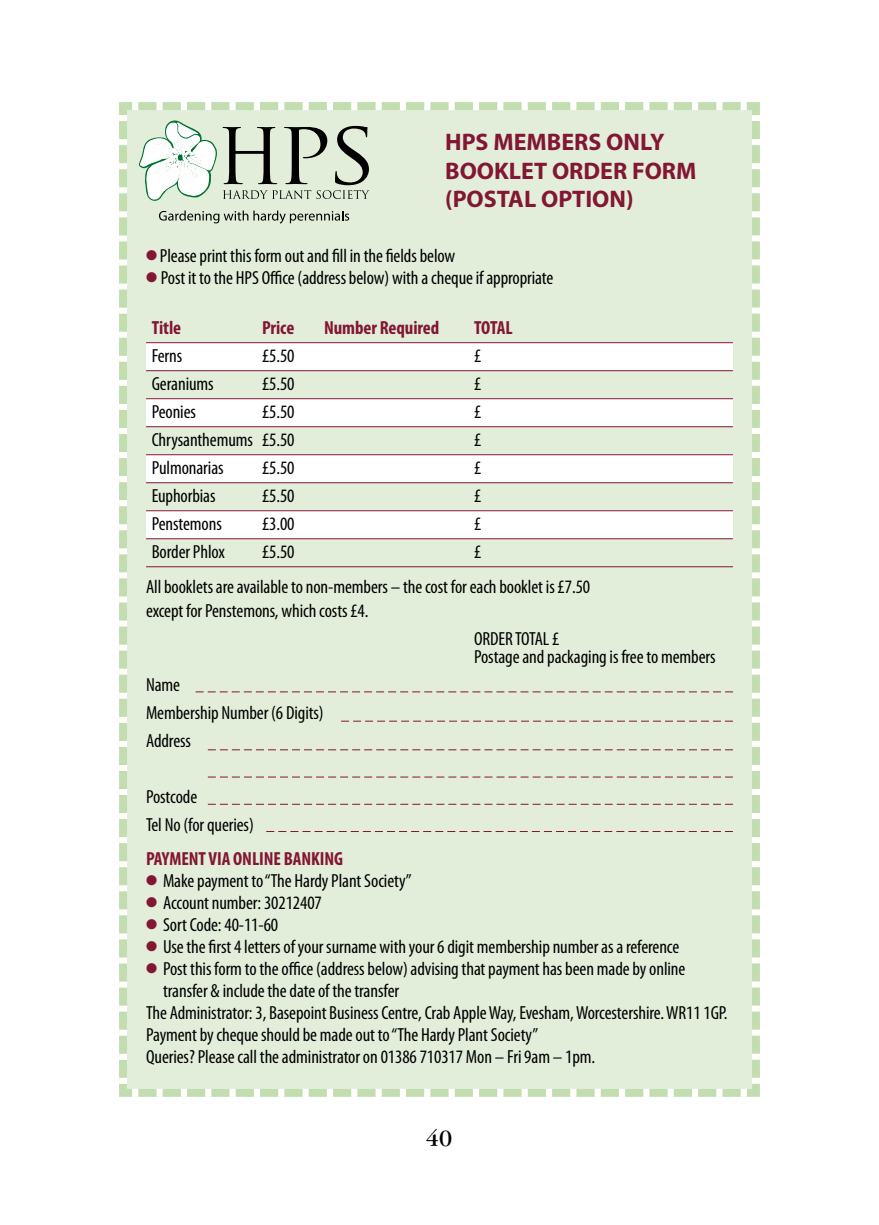
<style>
.page{position:relative;width:879px;height:1225px;background:#fff}
.page>*{position:absolute;margin:0;border:0;box-sizing:border-box;transform-origin:0 0}
.t1{font:700 24px/28.8px "Myriad Pro";color:#821633}
.t2{font:24px "Garamond IT Cby BT";color:#000}
.text{font:condensed 19px/22px "Myriad Pro";letter-spacing:-.005em;color:#000}
.text-2{font:700 condensed 19px "Myriad Pro";letter-spacing:-.005em;color:#821633}
.s1{color:#821633}
</style>
<div class="page">
<div style="left:119px;top:102px;width:641px;height:995px;background:#e2eeda"></div>
<svg style="left:139px;top:120px;width:230px;height:81px"></svg>
<svg style="left:159px;top:210px;width:190px;height:14px;background:#b4bdad"></svg>
<div style="left:146px;top:342px;width:587px;height:29px;background:#fff"></div>
<div style="left:146px;top:398px;width:587px;height:29px;background:#fff"></div>
<div style="left:146px;top:454px;width:587px;height:28px;background:#fff"></div>
<div style="left:146px;top:510px;width:587px;height:28px;background:#fff"></div>
<hr style="left:146px;top:342px;width:587px;height:1px;background:#821633">
<hr style="left:146px;top:370px;width:587px;height:1px;background:#821633">
<hr style="left:146px;top:398px;width:587px;height:1px;background:#821633">
<hr style="left:146px;top:426px;width:587px;height:1px;background:#821633">
<hr style="left:146px;top:454px;width:587px;height:1px;background:#821633">
<hr style="left:146px;top:482px;width:587px;height:1px;background:#821633">
<hr style="left:146px;top:510px;width:587px;height:1px;background:#821633">
<hr style="left:146px;top:538px;width:587px;height:1px;background:#821633">
<hr style="left:146px;top:566px;width:587px;height:1px;background:#821633">
<svg style="left:196px;top:691px;width:537px;height:1px"></svg>
<svg style="left:341px;top:720px;width:392px;height:1px"></svg>
<svg style="left:208px;top:749px;width:525px;height:1px"></svg>
<svg style="left:208px;top:776px;width:525px;height:1px"></svg>
<svg style="left:208px;top:803px;width:525px;height:1px"></svg>
<svg style="left:266px;top:831px;width:467px;height:1px"></svg>
<p class="t1" style="left:445px;top:127px;width:221px">HPS MEMBERS ONLY</p>
<p class="t1" style="left:445px;top:155px;width:253px">BOOKLET ORDER FORM (POSTAL OPTION)</p>
<p class="text" style="left:146px;top:244px;width:311px"><span class="s1">●</span> Please print this form out and fill in the fields below</p>
<p class="text" style="left:146px;top:266px;width:409px"><span class="s1">●</span> Post it to the HPS Office (address below) with a cheque if appropriate</p>
<p class="text-2" style="left:152px;top:315px;width:31px">Title</p>
<p class="text-2" style="left:262px;top:315px;width:34px">Price</p>
<p class="text-2" style="left:324px;top:315px;width:117px">Number Required</p>
<p class="text-2" style="left:474px;top:315px;width:40px">TOTAL</p>
<p class="text" style="left:152px;top:344px;width:32px">Ferns</p>
<p class="text" style="left:262px;top:344px;width:34px">£5.50</p>
<p class="text" style="left:474px;top:344px;width:9px">£</p>
<p class="text" style="left:152px;top:372px;width:64px">Geraniums</p>
<p class="text" style="left:262px;top:372px;width:34px">£5.50</p>
<p class="text" style="left:474px;top:372px;width:9px">£</p>
<p class="text" style="left:152px;top:400px;width:46px">Peonies</p>
<p class="text" style="left:262px;top:400px;width:34px">£5.50</p>
<p class="text" style="left:474px;top:400px;width:9px">£</p>
<p class="text" style="left:152px;top:428px;width:144px">Chrysanthemums £5.50</p>
<p class="text" style="left:474px;top:428px;width:9px">£</p>
<p class="text" style="left:152px;top:456px;width:73px">Pulmonarias</p>
<p class="text" style="left:262px;top:456px;width:34px">£5.50</p>
<p class="text" style="left:474px;top:456px;width:9px">£</p>
<p class="text" style="left:152px;top:484px;width:65px">Euphorbias</p>
<p class="text" style="left:262px;top:484px;width:34px">£5.50</p>
<p class="text" style="left:474px;top:484px;width:9px">£</p>
<p class="text" style="left:152px;top:512px;width:72px">Penstemons</p>
<p class="text" style="left:262px;top:512px;width:34px">£3.00</p>
<p class="text" style="left:474px;top:512px;width:9px">£</p>
<p class="text" style="left:152px;top:540px;width:75px">Border Phlox</p>
<p class="text" style="left:262px;top:540px;width:34px">£5.50</p>
<p class="text" style="left:474px;top:540px;width:9px">£</p>
<p class="text" style="left:146px;top:574px;width:446px;line-height:24px">All booklets are available to non-members – the cost for each booklet is £7.50 except for Penstemons, which costs £4.</p>
<p class="text" style="left:474px;top:629px;width:243px;line-height:18px">ORDER TOTAL £<br>Postage and packaging is free to members</p>
<p class="text" style="left:146px;top:673px;width:36px">Name</p>
<p class="text" style="left:146px;top:701px;width:179px">Membership Number (6 Digits)</p>
<p class="text" style="left:146px;top:729px;width:46px">Address</p>
<p class="text" style="left:146px;top:785px;width:53px">Postcode</p>
<p class="text" style="left:146px;top:813px;width:109px">Tel No (for queries)</p>
<p class="text-2" style="left:146px;top:846px;width:199px">PAYMENT VIA ONLINE BANKING</p>
<p class="text" style="left:146px;top:869px;width:267px"><span class="s1">●</span> Make payment to “The Hardy Plant Society”</p>
<p class="text" style="left:146px;top:891px;width:177px"><span class="s1">●</span> Account number: 30212407</p>
<p class="text" style="left:146px;top:913px;width:134px"><span class="s1">●</span> Sort Code: 40-11-60</p>
<p class="text" style="left:146px;top:935px;width:535px"><span class="s1">●</span> Use the first 4 letters of your surname with your 6 digit membership number as a reference</p>
<p class="text" style="left:163px;top:957px;width:524px;text-indent:-17px"><span class="s1">●</span> Post this form to the office (address below) advising that payment has been made by online transfer &amp; include the date of the transfer</p>
<p class="text" style="left:146px;top:1001px;width:583px">The Administrator: 3, Basepoint Business Centre, Crab Apple Way, Evesham, Worcestershire. WR11 1GP.<br>Payment by cheque should be made out to “The Hardy Plant Society”</p>
<p class="text" style="left:146px;top:1045px;width:451px">Queries? Please call the administrator on 01386 710317 Mon – Fri 9am – 1pm.</p>
<p class="t2" style="left:426px;top:1124px;width:28px">40</p>
</div>
